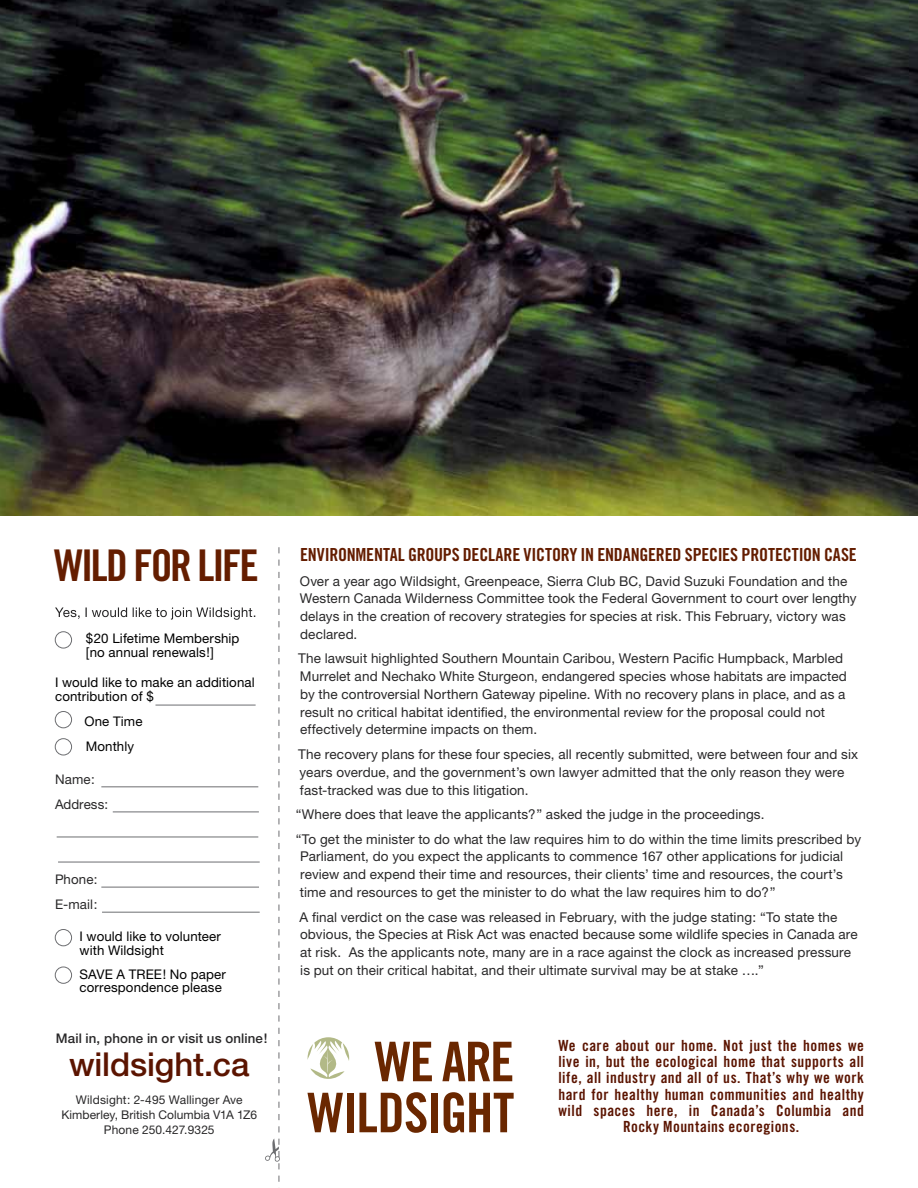
<style>
.page{position:relative;width:918px;height:1188px;background:#fff}
.page>*{position:absolute;margin:0;border:0;box-sizing:border-box;transform-origin:0 0}
.t1{font:54.75px/51px "Trade Gothic Bold Cond Twenty";letter-spacing:-.025em;color:#6a2700}
.t2{font:43.8px "Trade Gothic Bold Cond Twenty";color:#641d00}
.t3{font:500 33px "Helvetica Neue";letter-spacing:-.005em;color:#5b1400}
.t4{font:18px "Trade Gothic Bold Cond Twenty";letter-spacing:-.015em;color:#641d00}
.t5{font:15.3px/16.2px "Trade Gothic Bold Cond Twenty";letter-spacing:.03em;color:#5b1400;text-align:center}
.t6{font:13.5px/17.9px "Helvetica Neue";letter-spacing:.01em;color:#292829}
.t7{font:13.35px/13.5px "Helvetica Neue";letter-spacing:.01em;color:#000}
.t8{font:500 13.35px "Helvetica Neue";letter-spacing:.01em;color:#292829}
.t9{font:13.35px/24.9px "Helvetica Neue";letter-spacing:.01em;color:#292829}
.t10{font:12px/15px "Helvetica Neue";letter-spacing:.005em;color:#292829;text-align:center}
</style>
<div class="page">
<img style="left:0;top:0;width:918px;height:515px">
<svg style="left:308px;top:1037px;width:41px;height:42px"></svg>
<div style="left:55px;top:632px;width:17px;height:16px;border:1px solid #6d6e71;border-radius:50%"></div>
<svg style="left:55px;top:607px;width:200px;height:13px"></svg>
<div style="left:55px;top:738px;width:17px;height:17px;border:1px solid #6d6e71;border-radius:50%"></div>
<div style="left:55px;top:711px;width:17px;height:17px;border:1px solid #6d6e71;border-radius:50%"></div>
<div style="left:55px;top:929px;width:17px;height:17px;border:1px solid #6d6e71;border-radius:50%"></div>
<div style="left:55px;top:967px;width:17px;height:17px;border:1px solid #6d6e71;border-radius:50%"></div>
<hr style="left:155px;top:705px;width:101px;height:1px;background:#6d6e71">
<hr style="left:101px;top:786px;width:157px;height:1px;background:#6d6e71">
<hr style="left:113px;top:812px;width:146px;height:1px;background:#6d6e71">
<hr style="left:57px;top:837px;width:201px;height:1px;background:#6d6e71">
<hr style="left:58px;top:862px;width:202px;height:1px;background:#6d6e71">
<hr style="left:101px;top:887px;width:158px;height:1px;background:#6d6e71">
<hr style="left:102px;top:912px;width:158px;height:1px;background:#6d6e71">
<svg style="left:265px;top:547px;width:15px;height:635px"></svg>
<h2 class="t2" style="left:54px;top:538px;width:159px">WILDFORLIFE</h2>
<p class="t7" style="left:86px;top:632px;width:155px">$20 Lifetime Membership [no annual renewals!]</p>
<p class="t7" style="left:55px;top:676px;width:201px">I would like to make an additional contribution of $</p>
<p class="t7" style="left:84px;top:708px;width:60px;line-height:25.8px">One Time<br>Monthly</p>
<p class="t9" style="left:55px;top:767px;width:55px">Name:<br>Address:</p>
<p class="t9" style="left:55px;top:866px;width:44px">Phone:<br>E-mail:</p>
<p class="t7" style="left:80px;top:930px;width:143px">I would like to volunteer with Wildsight</p>
<p class="t7" style="left:80px;top:967px;width:148px">SAVE A TREE! No paper correspondence please</p>
<p class="t8" style="left:56px;top:1030px;width:213px">Mail in, phone in or visit us online!</p>
<h3 class="t3" style="left:69px;top:1045px;width:182px">wildsight.ca</h3>
<p class="t10" style="left:62px;top:1093px;width:197px">Wildsight: 2-495 Wallinger Ave<br>Kimberley, British Columbia V1A 1Z6<br>Phone 250.427.9325</p>
<h3 class="t4" style="left:300px;top:544px;width:558px">Environmental groups declare victory in endangered species protection case</h3>
<p class="t6" style="left:300px;top:572px;width:558px">Over a year ago Wildsight, Greenpeace, Sierra Club BC, David Suzuki Foundation and the Western Canada Wilderness Committee took the Federal Government to court over lengthy delays in the creation of recovery strategies for species at risk. This February, victory was declared.</p>
<p class="t6" style="left:298px;top:649px;width:550px">The lawsuit highlighted Southern Mountain Caribou, Western Pacific Humpback, Marbled Murrelet and Nechako White Sturgeon, endangered species whose habitats are impacted by the controversial Northern Gateway pipeline. With no recovery plans in place, and as a result no critical habitat identified, the environmental review for the proposal could not effectively determine impacts on them.</p>
<p class="t6" style="left:298px;top:745px;width:562px">The recovery plans for these four species, all recently submitted, were between four and six years overdue, and the government’s own lawyer admitted that the only reason they were fast-tracked was due to this litigation.</p>
<p class="t6" style="left:296px;top:802px;width:567px;line-height:24.6px">“Where does that leave the applicants?” asked the judge in the proceedings.<br>“To get the minister to do what the law requires him to do within the time limits prescribed by</p>
<p class="t6" style="left:300px;top:848px;width:545px;text-align:justify">Parliament, do you expect the applicants to commence 167 other applications for judicial review and expend their time and resources, their clients’ time and resources, the court’s time and resources to get the minister to do what the law requires him to do?”</p>
<p class="t6" style="left:300px;top:908px;width:560px">A final verdict on the case was released in February, with the judge stating: “To state the obvious, the Species at Risk Act was enacted because some wildlife species in Canada are at risk. As the applicants note, many are in a race against the clock as increased pressure is put on their critical habitat, and their ultimate survival may be at stake ….”</p>
<h1 class="t1" style="left:307px;top:1036px;width:208px;text-indent:67px">WE ARE<br>Wildsight</h1>
<p class="t5" style="left:558px;top:1038px;width:307px">We care about our home. Not just the homes we live in, but the ecological home that supports all life, all industry and all of us. That’s why we work hard for healthy human communities and healthy wild spaces here, in Canada’s Columbia and Rocky Mountains ecoregions.</p>
</div>
